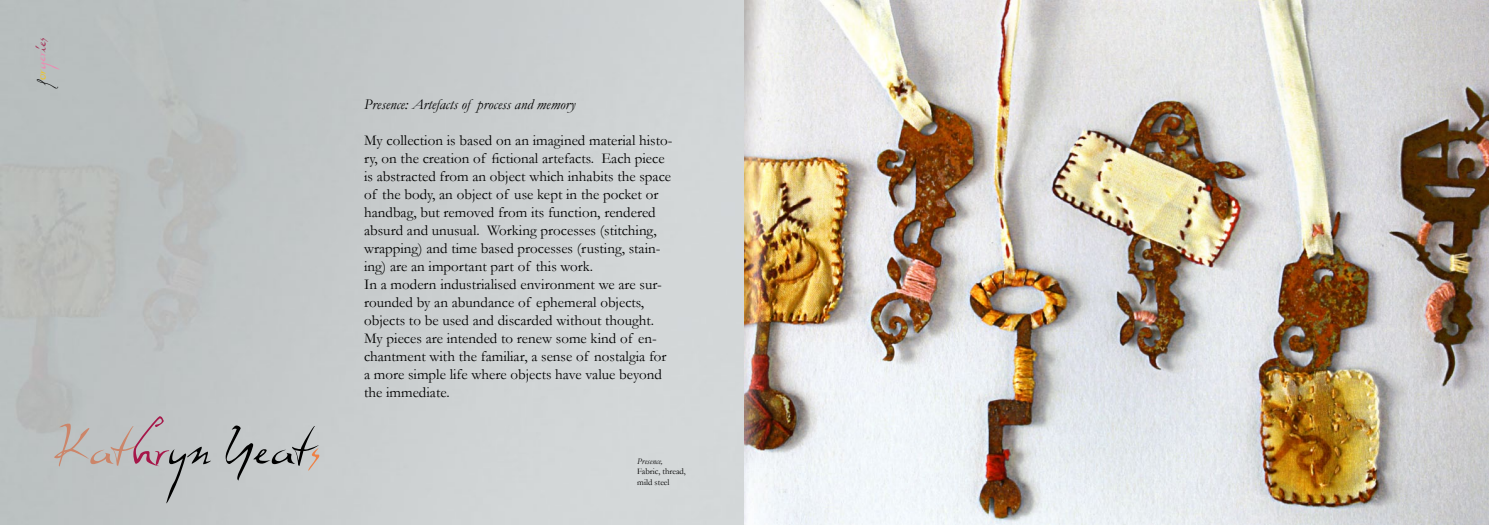
<style>
.page{position:relative;width:1489px;height:525px;background:#fff}
.page>*{position:absolute;margin:0;border:0;box-sizing:border-box;transform-origin:0 0}
.t1{font:50px "Dali";letter-spacing:-.025em;color:#000}
.t2{font:17.5px "Dali";letter-spacing:-.03em;color:#ee8ab2}
.t3{font:15px/18px "Garamond";color:#000}
.t4{font:italic 15px "Garamond";color:#000}
.t5{font:8.75px/10.5px "Garamond";color:#000}
.t6{font:italic 8.75px "Garamond";color:#000}
.s1{color:#000}
.s2{color:#eec527}
.s3{color:#a5385b}
.s4{color:#cc8569}
.s5{color:#a61749}
.s6{color:#ee8146}
</style>
<div class="page">
<img style="left:0;top:0;width:1488px;height:524px">
<p class="t2" style="left:29px;top:86px;width:51px;rotate:-90deg"><span class="s1">f</span><span class="s2">or</span>ger<span class="s3">ies</span></p>
<h1 class="t1" style="left:53px;top:417px;width:269px"><span class="s4">Kat</span><span class="s5">hr</span>yn Yeat<span class="s6">s</span></h1>
<p class="t4" style="left:364px;top:95px;width:213px">Presence: Artefacts of process and memory</p>
<p class="t3" style="left:364px;top:131px;width:310px">My collection is based on an imagined material histo&shy;ry, on the creation of fictional artefacts. Each piece is abstracted from an object which inhabits the space of the body, an object of use kept in the pocket or handbag, but removed from its function, rendered absurd and unusual. Working processes (stitching, wrapping) and time based processes (rusting, stain&shy;ing) are an important part of this work.<br>In a modern industrialised environment we are sur&shy;rounded by an abundance of ephemeral objects, objects to be used and discarded without thought.<br>My pieces are intended to renew some kind of en&shy;chantment with the familiar, a sense of nostalgia for a more simple life where objects have value beyond the immediate.</p>
<p class="t6" style="left:637px;top:455px;width:27px">Presence,</p>
<p class="t5" style="left:637px;top:466px;width:50px">Fabric, thread, mild steel</p>
</div>
